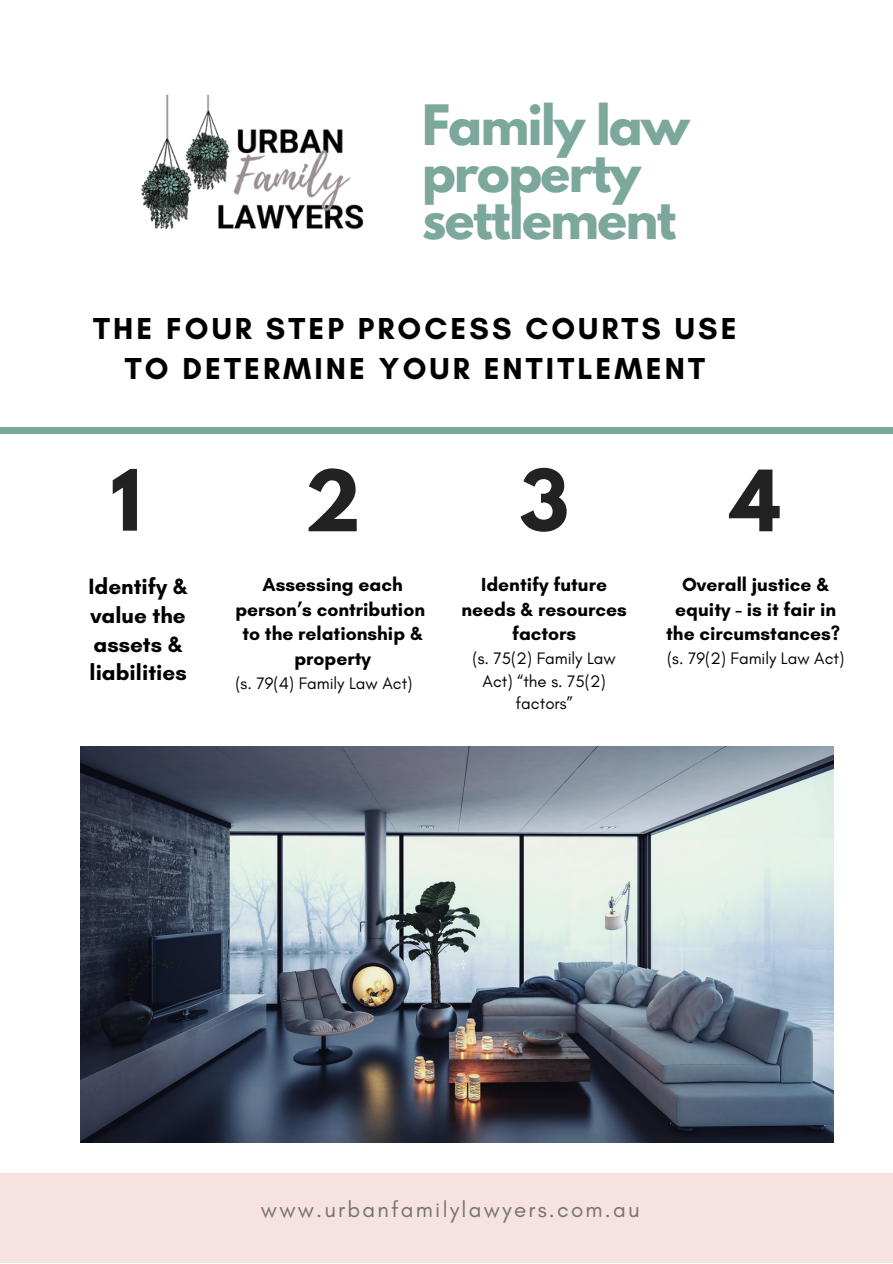
<style>
.page{position:relative;width:893px;height:1264px;background:#fff}
.page>*{position:absolute;margin:0;border:0;box-sizing:border-box;transform-origin:0 0}
.t1{font:700 74.85px "League Spartan";color:#222}
.t2{font:700 49.2px/47.1px "League Spartan";letter-spacing:-.03em;color:#7ca79b}
.t3{font:700 30.9px/40.5px "Glacial Indifference";letter-spacing:.1em;color:#000;text-align:center}
.t4{font:700 22.5px/29px "Glacial Indifference";color:#000}
.t5{font:22.35px "Glacial Indifference";letter-spacing:.1em;color:#737373}
.t6{font:700 19.2px/24.8px "Glacial Indifference";color:#000;text-align:center}
.t7{font:16.95px/22.5px "Glacial Indifference";color:#000;text-align:center}
</style>
<div class="page">
<div style="left:0;top:427px;width:892px;height:6px;background:#7ca79b"></div>
<img style="left:141px;top:94px;width:223px;height:136px">
<img style="left:81px;top:746px;width:752px;height:396px">
<div style="left:0;top:1173px;width:892px;height:89px;background:#f6e2de"></div>
<p class="t2" style="left:422px;top:108px;width:269px">Family law property settlement</p>
<p class="t3" style="left:93px;top:307px;width:645px">THE FOUR STEP PROCESS COURTS USE<br>TO DETERMINE YOUR ENTITLEMENT</p>
<p class="t1" style="left:110px;top:463px;width:32px">1</p>
<p class="t4" style="left:88px;top:571px;width:101px">Identify &amp; value the assets &amp; liabilities</p>
<p class="t1" style="left:304px;top:464px;width:58px">2</p>
<p class="t6" style="left:235px;top:572px;width:191px">Assessing each person’s contribution to the relationship &amp; property</p>
<p class="t7" style="left:235px;top:671px;width:179px">(s. 79(4) Family Law Act)</p>
<p class="t1" style="left:519px;top:463px;width:51px">3</p>
<p class="t6" style="left:461px;top:572px;width:167px">Identify future needs &amp; resources factors</p>
<p class="t7" style="left:472px;top:647px;width:145px">(s. 75(2) Family Law<br>Act) “the s. 75(2) factors”</p>
<p class="t1" style="left:730px;top:464px;width:51px">4</p>
<p class="t6" style="left:666px;top:572px;width:175px">Overall justice &amp; equity - is it fair in the circumstances?</p>
<p class="t7" style="left:667px;top:647px;width:179px">(s. 79(2) Family Law Act)</p>
<p class="t5" style="left:261px;top:1196px;width:380px">www.urbanfamilylawyers.com.au</p>
</div>
